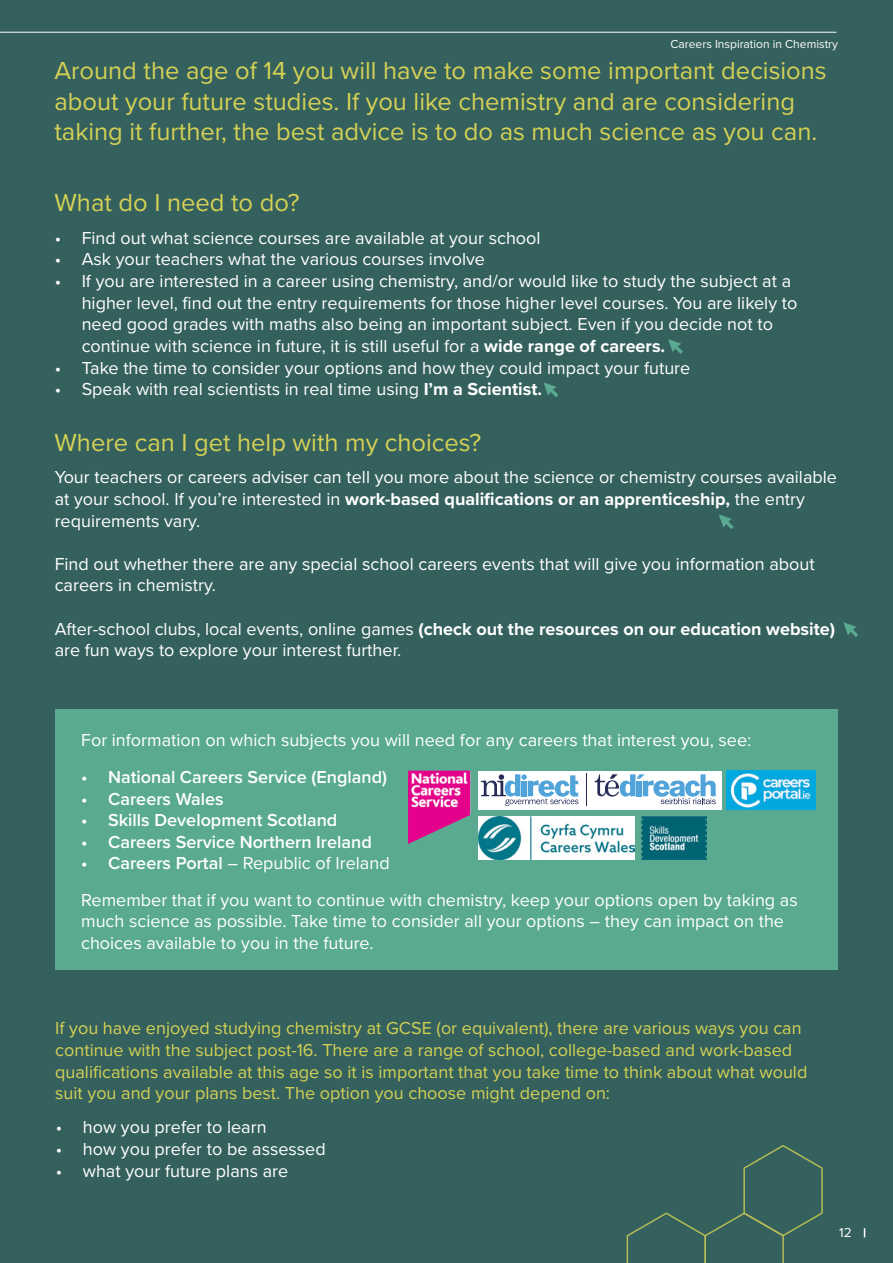
<style>
.page{position:relative;width:893px;height:1263px;background:#34605d}
.page>*{position:absolute;margin:0;border:0;box-sizing:border-box;transform-origin:0 0}
.t1{font:25.5px/30.6px "Proxima Nova";color:#d5d155}
.t2{font:18px/21.6px "Proxima Nova";color:#fff}
.t3{font:18px/21.6px "Proxima Nova";color:#d5d155}
.t4{font:600 18px "Proxima Nova";color:#fff}
.t5{font:13.5px "Proxima Nova";color:#fff}
.t6{font:12px "Proxima Nova";color:#fff}
.s1{font-weight:700}
.s2{font-weight:600}
</style>
<div class="page">
<hr style="left:0;top:32px;width:836px;height:1px;background:#fff">
<svg style="left:719px;top:514px;width:15px;height:15px"></svg>
<svg style="left:543px;top:382px;width:15px;height:15px"></svg>
<svg style="left:668px;top:339px;width:15px;height:15px"></svg>
<svg style="left:843px;top:622px;width:15px;height:15px"></svg>
<div style="left:55px;top:710px;width:782px;height:260px;background:#59aa90"></div>
<img style="left:408px;top:771px;width:62px;height:73px">
<img style="left:478px;top:817px;width:156px;height:42px">
<img style="left:641px;top:817px;width:66px;height:42px">
<div style="left:478px;top:771px;width:243px;height:38px;background:#fff"></div>
<svg style="left:481px;top:774px;width:97px;height:32px"></svg>
<svg style="left:595px;top:774px;width:121px;height:30px"></svg>
<hr style="left:586px;top:773px;width:1px;height:33px;background:#222b50">
<img style="left:726px;top:770px;width:89px;height:40px">
<svg style="left:626px;top:1145px;width:197px;height:118px"></svg>
<p class="t6" style="left:670px;top:35px;width:169px">Careers Inspiration in Chemistry</p>
<h1 class="t1" style="left:54px;top:54px;width:774px">Around the age of 14 you will have to make some important decisions about your future studies. If you like chemistry and are considering taking it further, the best advice is to do as much science as you can.</h1>
<h1 class="t1" style="left:54px;top:186px;width:247px">What do I need to do?</h1>
<p class="t2" style="left:55px;top:226px;width:487px">• Find out what science courses are available at your school</p>
<p class="t2" style="left:55px;top:248px;width:432px">• Ask your teachers what the various courses involve</p>
<p class="t2" style="left:82px;top:269px;width:717px;text-indent:-27px">• If you are interested in a career using chemistry, and/or would like to study the subject at a higher level, find out the entry requirements for those higher level courses. You are likely to need good grades with maths also being an important subject. Even if you decide not to continue with science in future, it is still useful for a <span class="s1">wide range of careers.</span></p>
<p class="t2" style="left:55px;top:356px;width:637px">• Take the time to consider your options and how they could impact your future</p>
<p class="t2" style="left:55px;top:377px;width:489px">• Speak with real scientists in real time using <span class="s1">I’m a Scientist.</span></p>
<h1 class="t1" style="left:54px;top:426px;width:428px">Where can I get help with my choices?</h1>
<p class="t2" style="left:55px;top:466px;width:784px">Your teachers or careers adviser can tell you more about the science or chemistry courses available at your school. If you’re interested in <span class="s1">work-based qualifications or an apprenticeship,</span> the entry requirements vary.</p>
<p class="t2" style="left:55px;top:552px;width:761px">Find out whether there are any special school careers events that will give you information about careers in chemistry.</p>
<p class="t2" style="left:55px;top:617px;width:782px">After-school clubs, local events, online games <span class="s1">(check out the resources on our education website) </span>are fun ways to explore your interest further.</p>
<p class="t2" style="left:81px;top:729px;width:672px">For information on which subjects you will need for any careers that interest you, see:</p>
<p class="t4" style="left:81px;top:764px;width:307px">• National Careers Service (England)</p>
<p class="t4" style="left:81px;top:785px;width:144px">• Careers Wales</p>
<p class="t4" style="left:81px;top:807px;width:258px">• Skills Development Scotland</p>
<p class="t4" style="left:81px;top:828px;width:292px">• Careers Service Northern Ireland</p>
<p class="t2" style="left:81px;top:852px;width:310px"><span class="s2">• Careers Portal</span> – Republic of Ireland</p>
<p class="t2" style="left:81px;top:888px;width:718px">Remember that if you want to continue with chemistry, keep your options open by taking as much science as possible. Take time to consider all your options – they can impact on the choices available to you in the future.</p>
<p class="t3" style="left:55px;top:1017px;width:754px">If you have enjoyed studying chemistry at GCSE (or equivalent), there are various ways you can continue with the subject post-16. There are a range of school, college-based and work-based qualifications available at this age so it is important that you take time to think about what would suit you and your plans best. The option you choose might depend on:</p>
<p class="t2" style="left:56px;top:1116px;width:212px">• how you prefer to learn</p>
<p class="t2" style="left:56px;top:1137px;width:271px">• how you prefer to be assessed</p>
<p class="t2" style="left:56px;top:1159px;width:234px">• what your future plans are</p>
<p class="t5" style="left:839px;top:1223px;width:14px">12</p>
</div>
